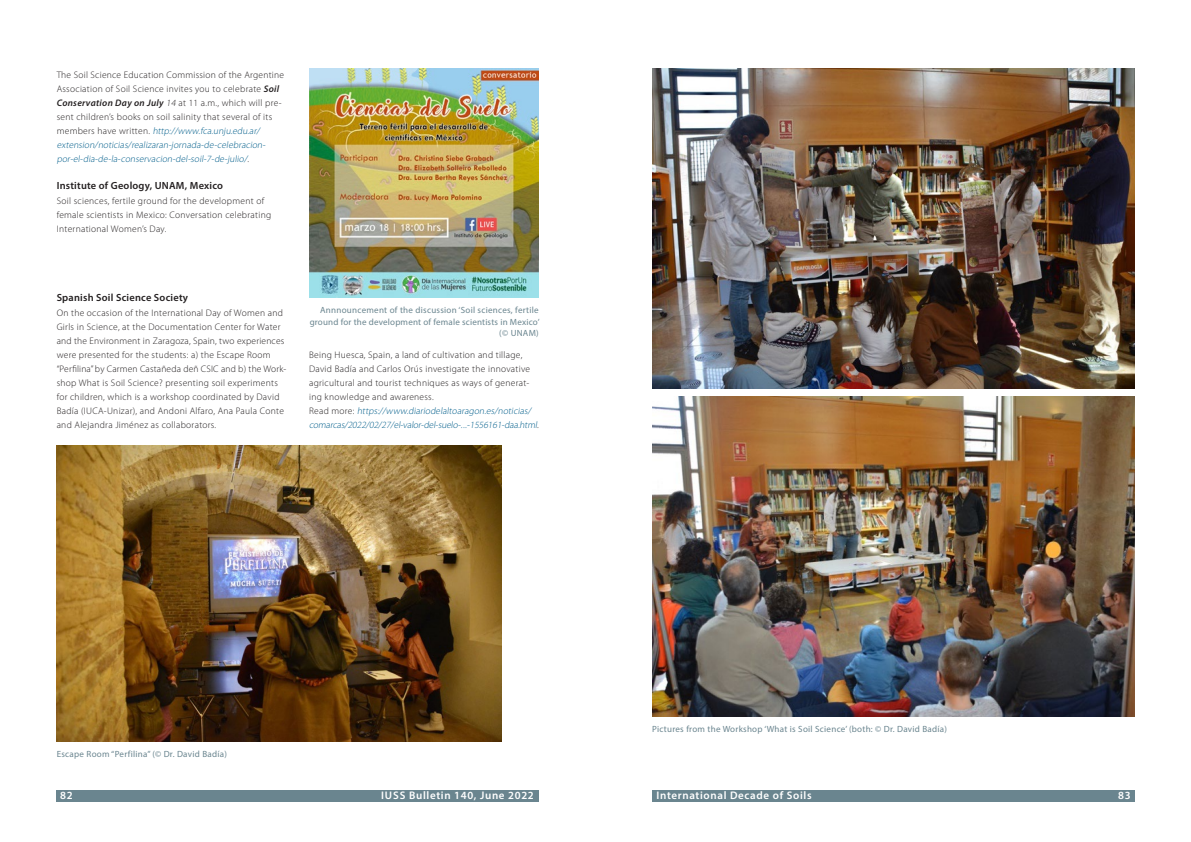
<style>
.page{position:relative;width:1191px;height:842px;background:#fff}
.page>*{position:absolute;margin:0;border:0;box-sizing:border-box;transform-origin:0 0}
.t1{font:600 11px "Myriad Pro";letter-spacing:.06em;color:#fff}
.t2{font:600 10.4px "Myriad Pro";letter-spacing:.02em;color:#231f20}
.t3{font:300 9.5px/14px "Myriad Pro";letter-spacing:.03em;color:#231f20}
.t4{font:9px/11.5px "Myriad Pro";letter-spacing:.03em;color:#6a858f;text-align:right}
.s1{font-weight:600;font-style:italic}
.s2{font-style:italic}
.s3{font-style:italic;color:#005e8b}
</style>
<div class="page">
<div style="left:57px;top:790px;width:482px;height:11px;background:#6a858f"></div>
<div style="left:652px;top:790px;width:482px;height:11px;background:#6a858f"></div>
<img style="left:309px;top:68px;width:230px;height:230px">
<img style="left:57px;top:446px;width:444px;height:295px">
<img style="left:652px;top:68px;width:482px;height:320px">
<img style="left:652px;top:397px;width:482px;height:320px">
<p class="t3" style="left:57px;top:68px;width:229px">The Soil Science Education Commission of the Argentine Association of Soil Science invites you to celebrate <span class="s1">Soil Conservation Day on July</span> <span class="s2">14</span> at 11 a.m., which will pre&shy;sent children’s books on soil salinity that several of its<br>m e m b e rs h a ve w r i tte n . <span class="s3">http://www.fca.unju.edu.ar/ extension/noticias/realizaran-jornada-de-celebracion&shy;por-el-dia-de-la-conservacion-del-soil-7-de-julio/</span>.</p>
<p class="t2" style="left:57px;top:179px;width:168px">Institute of Geology, UNAM, Mexico</p>
<p class="t3" style="left:57px;top:194px;width:216px">Soil sciences, fertile ground for the development of female scientists in Mexico: Conversation celebrating<br>International Women’s Day.</p>
<p class="t2" style="left:57px;top:291px;width:133px">Spanish Soil Science Society</p>
<p class="t3" style="left:57px;top:306px;width:231px">On the occasion of the International Day of Women and Girls in Science, at the Documentation Center for Water and the Environment in Zaragoza, Spain, two experiences were presented for the students: a) the Escape Room “Perfilina” by Carmen Castañeda deñ CSIC and b) the Work&shy;shop What is Soil Science? presenting soil experiments for children, which is a workshop coordinated by David Badía (IUCA-Unizar), and Andoni Alfaro, Ana Paula Conte and Alejandra Jiménez as collaborators.</p>
<p class="t4" style="left:310px;top:304px;width:231px">Annnouncement of the discussion ‘Soil sciences, fertile ground for the development of female scientists in Mexico’ (© UNAM)</p>
<p class="t3" style="left:309px;top:348px;width:231px">Being Huesca, Spain, a land of cultivation and tillage, David Badía and Carlos Orús investigate the innovative agricultural and tourist techniques as ways of generat&shy;ing knowledge and awareness.<br>R e a d m o r e : <span class="s3">https://www.diariodelaltoaragon.es/noticias/ comarcas/2022/02/27/el-valor-del-suelo-...-1556161-daa.html</span>.</p>
<p class="t4" style="left:57px;top:748px;width:172px">Escape Room “Perfilina” (© Dr. David Badía)</p>
<p class="t4" style="left:652px;top:723px;width:296px">Pictures from the Workshop ‘What is Soil Science’ (both: © Dr. David Badía)</p>
<p class="t1" style="left:60px;top:788px;width:14px">82</p>
<p class="t1" style="left:381px;top:788px;width:154px">IUSS Bulletin 140, June 2022</p>
<p class="t1" style="left:656px;top:788px;width:157px">International Decade of Soils</p>
<p class="t1" style="left:1118px;top:788px;width:14px">83</p>
</div>
